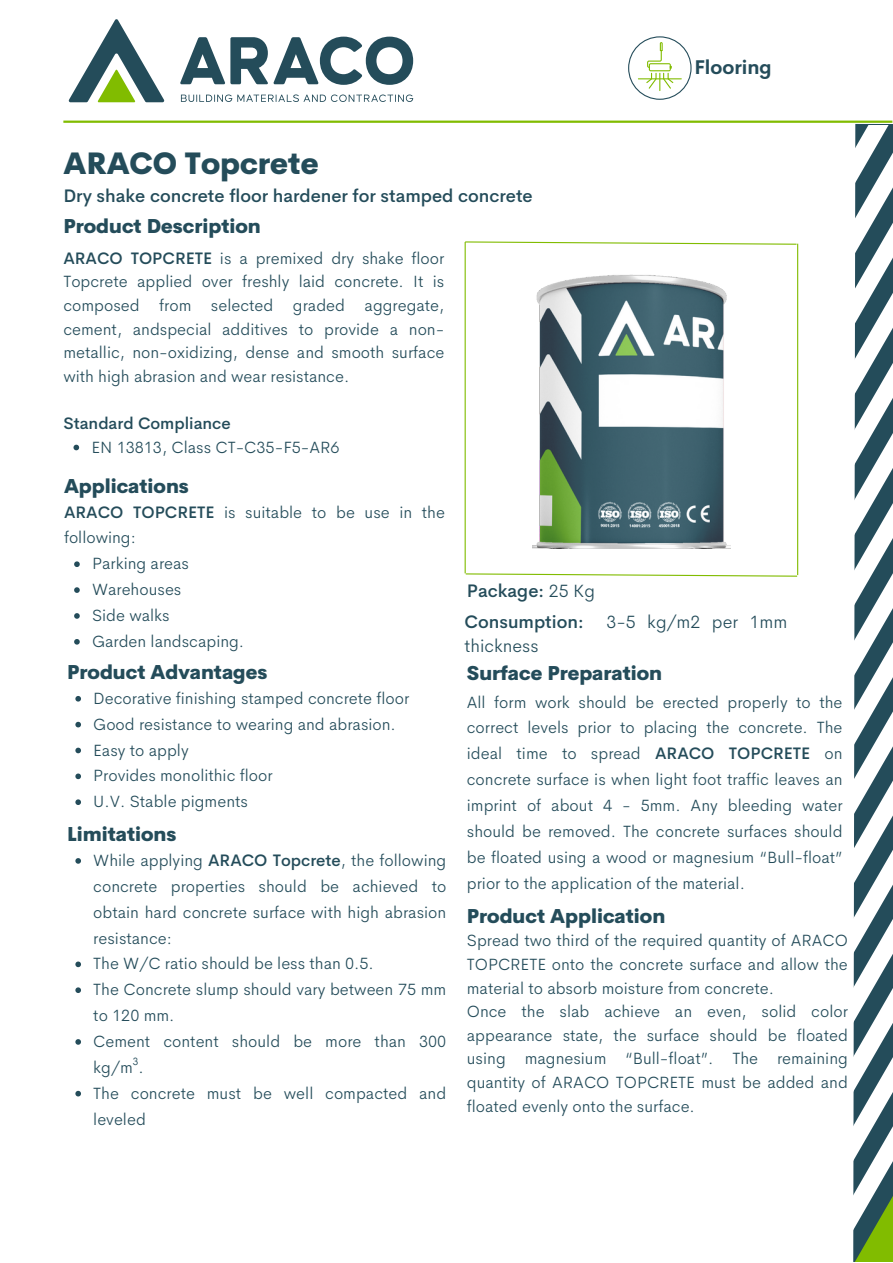
<style>
.page{position:relative;width:893px;height:1263px;background:#fff}
.page>*{position:absolute;margin:0;border:0;box-sizing:border-box;transform-origin:0 0}
.t1{font:800 30px "Cerebri Sans";color:#244c5a}
.t2{font:800 19.5px "Cerebri Sans";color:#244c5a}
.t3{font:700 19.5px "Cerebri Sans";color:#244c5a}
.t4{font:500 18px "Cerebri Sans";color:#244c5a}
.t5{font:300 18px "Cerebri Sans";color:#244c5a}
.t6{font:300 16.5px/25.8px "Cerebri Sans";color:#244c5a;text-align:justify}
.t7{font:500 16.5px "Cerebri Sans";color:#244c5a}
.s1{font-weight:500}
.s2{font-weight:300}
</style>
<div class="page">
<svg style="left:68px;top:19px;width:97px;height:83px"></svg>
<svg style="left:180px;top:37px;width:233px;height:48px"></svg>
<svg style="left:181px;top:94px;width:232px;height:8px"></svg>
<svg style="left:464px;top:572px;width:334px;height:5px"></svg>
<svg style="left:465px;top:241px;width:332px;height:4px"></svg>
<hr style="left:464px;top:242px;width:1px;height:331px;background:#81bc00">
<hr style="left:797px;top:244px;width:1px;height:331px;background:#81bc00">
<hr style="left:63px;top:121px;width:829px;height:2px;background:#81bc00">
<svg style="left:851px;top:120px;width:41px;height:41px"></svg>
<svg style="left:853px;top:161px;width:39px;height:1100px"></svg>
<svg style="left:73px;top:444px;width:6px;height:6px"></svg>
<svg style="left:74px;top:561px;width:6px;height:6px"></svg>
<svg style="left:74px;top:587px;width:6px;height:6px"></svg>
<svg style="left:74px;top:613px;width:6px;height:5px"></svg>
<svg style="left:74px;top:639px;width:6px;height:5px"></svg>
<svg style="left:75px;top:696px;width:6px;height:5px"></svg>
<svg style="left:75px;top:721px;width:6px;height:6px"></svg>
<svg style="left:75px;top:747px;width:6px;height:6px"></svg>
<svg style="left:75px;top:773px;width:6px;height:6px"></svg>
<svg style="left:75px;top:799px;width:6px;height:6px"></svg>
<svg style="left:75px;top:858px;width:6px;height:5px"></svg>
<svg style="left:75px;top:961px;width:6px;height:6px"></svg>
<svg style="left:75px;top:987px;width:6px;height:5px"></svg>
<svg style="left:75px;top:1039px;width:6px;height:5px"></svg>
<svg style="left:75px;top:1090px;width:6px;height:6px"></svg>
<svg style="left:628px;top:36px;width:63px;height:64px"></svg>
<hr style="left:638px;top:78px;width:43px;height:1px;background:#81bc00">
<img style="left:532px;top:274px;width:198px;height:274px">
<p class="t1" style="left:63px;top:144px;width:257px">ARACO Topcrete</p>
<p class="t2" style="left:63px;top:214px;width:199px">Product Description</p>
<p class="t4" style="left:63px;top:184px;width:471px">Dry shake concrete floor hardener for stamped concrete</p>
<p class="t6" style="left:63px;top:246px;width:382px;line-height:23.5px"><span class="s1">ARACO TOPCRETE</span> is a premixed dry shake floor Topcrete applied over freshly laid concrete. It is composed from selected graded aggregate, cement, andspecial additives to provide a non&shy;metallic, non-oxidizing, dense and smooth surface with high abrasion and wear resistance.</p>
<p class="t7" style="left:63px;top:412px;width:169px">Standard Compliance</p>
<p class="t6" style="left:91px;top:434px;width:250px">EN 13813, Class CT-C35-F5-AR6</p>
<p class="t2" style="left:64px;top:474px;width:126px">Applications</p>
<p class="t6" style="left:64px;top:499px;width:382px"><span class="s1">ARACO TOPCRETE</span> is suitable to be use in the following:</p>
<p class="t3" style="left:694px;top:54px;width:79px">Flooring</p>
<p class="t6" style="left:92px;top:550px;width:98px">Parking areas</p>
<p class="t6" style="left:92px;top:576px;width:91px">Warehouses</p>
<p class="t6" style="left:92px;top:602px;width:79px">Side walks</p>
<p class="t6" style="left:92px;top:628px;width:154px">Garden landscaping.</p>
<p class="t2" style="left:67px;top:659px;width:202px">Product Advantages</p>
<p class="t6" style="left:93px;top:685px;width:317px">Decorative finishing stamped concrete floor</p>
<p class="t6" style="left:93px;top:711px;width:304px">Good resistance to wearing and abrasion.</p>
<p class="t6" style="left:93px;top:736px;width:97px">Easy to apply</p>
<p class="t6" style="left:93px;top:762px;width:181px">Provides monolithic floor</p>
<p class="t6" style="left:93px;top:788px;width:156px">U.V. Stable pigments</p>
<p class="t2" style="left:67px;top:821px;width:111px">Limitations</p>
<p class="t6" style="left:93px;top:847px;width:354px">While applying <span class="s1">ARACO Topcrete</span>, the following concrete properties should be achieved to obtain hard concrete surface with high abrasion resistance:</p>
<p class="t6" style="left:93px;top:950px;width:282px">The W/C ratio should be less than 0.5.</p>
<p class="t6" style="left:93px;top:976px;width:354px">The Concrete slump should vary between 75 mm to 120 mm.</p>
<p class="t6" style="left:93px;top:1028px;width:354px">Cement content should be more than 300 kg/m³.</p>
<p class="t6" style="left:93px;top:1079px;width:354px">The concrete must be well compacted and leveled</p>
<p class="t4" style="left:467px;top:579px;width:130px">Package: <span class="s2">25 Kg</span></p>
<p class="t4" style="left:464px;top:609px;width:120px">Consumption:</p>
<p class="t5" style="left:606px;top:609px;width:182px">3-5 kg/m2 per 1mm</p>
<p class="t5" style="left:464px;top:634px;width:75px">thickness</p>
<p class="t2" style="left:467px;top:660px;width:197px">Surface Preparation</p>
<p class="t6" style="left:467px;top:688px;width:377px">All form work should be erected properly to the correct levels prior to placing the concrete. The ideal time to spread <span class="s1">ARACO TOPCRETE</span> on concrete surface is when light foot traffic leaves an imprint of about 4 - 5mm. Any bleeding water should be removed. The concrete surfaces should be floated using a wood or magnesium “Bull-float” prior to the application of the material.</p>
<p class="t2" style="left:467px;top:903px;width:200px">Product Application</p>
<p class="t6" style="left:467px;top:928px;width:382px;line-height:23.5px">Spread two third of the required quantity of ARACO TOPCRETE onto the concrete surface and allow the material to absorb moisture from concrete.</p>
<p class="t6" style="left:467px;top:999px;width:382px;line-height:23.5px">Once the slab achieve an even, solid color appearance state, the surface should be floated using magnesium “Bull-float”. The remaining quantity of ARACO TOPCRETE must be added and floated evenly onto the surface.</p>
</div>
